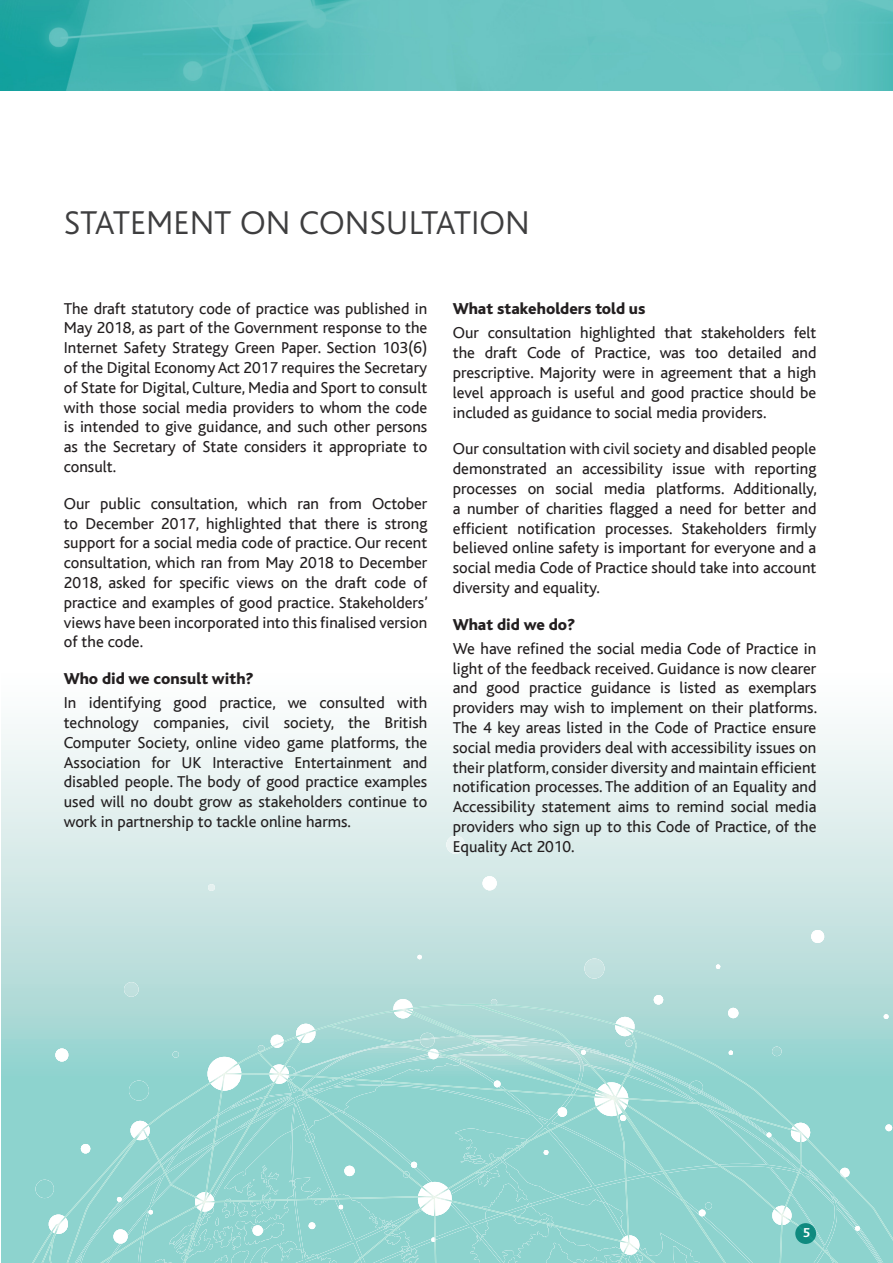
<style>
.page{position:relative;width:893px;height:1263px;background:#fff}
.page>*{position:absolute;margin:0;border:0;box-sizing:border-box;transform-origin:0 0}
.t1{font:300 34.5px "Bliss";color:#3e3e3f}
.t2{font:16.5px/19.8px "Bliss";color:#231f20;text-align:justify}
.t3{font:800 16.5px "Bliss";color:#231f20}
.t4{font:700 13.5px "Bliss";color:#fff}
</style>
<div class="page">
<svg style="left:1px;top:729px;width:892px;height:534px;background:#d7ebe9"></svg>
<svg style="left:32px;top:1004px;width:861px;height:259px;background:#93d4cf"></svg>
<img style="left:47px;top:1214px;width:22px;height:20px">
<svg style="left:52px;top:1217px;width:14px;height:16px"></svg>
<svg style="left:34px;top:1180px;width:21px;height:18px"></svg>
<svg style="left:445px;top:835px;width:21px;height:19px"></svg>
<svg style="left:208px;top:884px;width:7px;height:7px"></svg>
<svg style="left:55px;top:1048px;width:14px;height:13px"></svg>
<svg style="left:810px;top:930px;width:15px;height:13px"></svg>
<svg style="left:482px;top:876px;width:15px;height:14px"></svg>
<svg style="left:75px;top:955px;width:817px;height:308px;background:#9dd7d3"></svg>
<img style="left:0;top:0;width:893px;height:90px">
<p class="t1" style="left:64px;top:204px;width:467px">STATEMENT ON CONSULTATION</p>
<p class="t2" style="left:64px;top:299px;width:365px">The draft statutory code of practice was published in May 2018, as part of the Government response to the Internet Safety Strategy Green Paper. Section 103(6) of the Digital Economy Act 2017 requires the Secretary of State for Digital, Culture, Media and Sport to consult with those social media providers to whom the code is intended to give guidance, and such other persons as the Secretary of State considers it appropriate to consult.</p>
<p class="t2" style="left:64px;top:494px;width:366px">Our public consultation, which ran from October to December 2017, highlighted that there is strong support for a social media code of practice. Our recent consultation, which ran from May 2018 to December 2018, asked for specific views on the draft code of practice and examples of good practice. Stakeholders’ views have been incorporated into this finalised version of the code.</p>
<p class="t3" style="left:64px;top:670px;width:191px">Who did we consult with?</p>
<p class="t2" style="left:64px;top:693px;width:365px">In identifying good practice, we consulted with technology companies, civil society, the British Computer Society, online video game platforms, the Association for UK Interactive Entertainment and disabled people. The body of good practice examples used will no doubt grow as stakeholders continue to work in partnership to tackle online harms.</p>
<p class="t3" style="left:453px;top:300px;width:194px">What stakeholders told us</p>
<p class="t2" style="left:453px;top:323px;width:365px">Our consultation highlighted that stakeholders felt the draft Code of Practice, was too detailed and prescriptive. Majority were in agreement that a high level approach is useful and good practice should be included as guidance to social media providers.</p>
<p class="t2" style="left:453px;top:439px;width:366px">Our consultation with civil society and disabled people demonstrated an accessibility issue with reporting processes on social media platforms. Additionally, a number of charities flagged a need for better and efficient notification processes. Stakeholders firmly believed online safety is important for everyone and a social media Code of Practice should take into account diversity and equality.</p>
<p class="t3" style="left:453px;top:616px;width:124px">What did we do?</p>
<p class="t2" style="left:453px;top:639px;width:366px">We have refined the social media Code of Practice in light of the feedback received. Guidance is now clearer and good practice guidance is listed as exemplars providers may wish to implement on their platforms.<br>The 4 key areas listed in the Code of Practice ensure social media providers deal with accessibility issues on their platform, consider diversity and maintain efficient notification processes. The addition of an Equality and Accessibility statement aims to remind social media providers who sign up to this Code of Practice, of the Equality Act 2010.</p>
<p class="t4" style="left:803px;top:1226px;width:9px">5</p>
</div>
